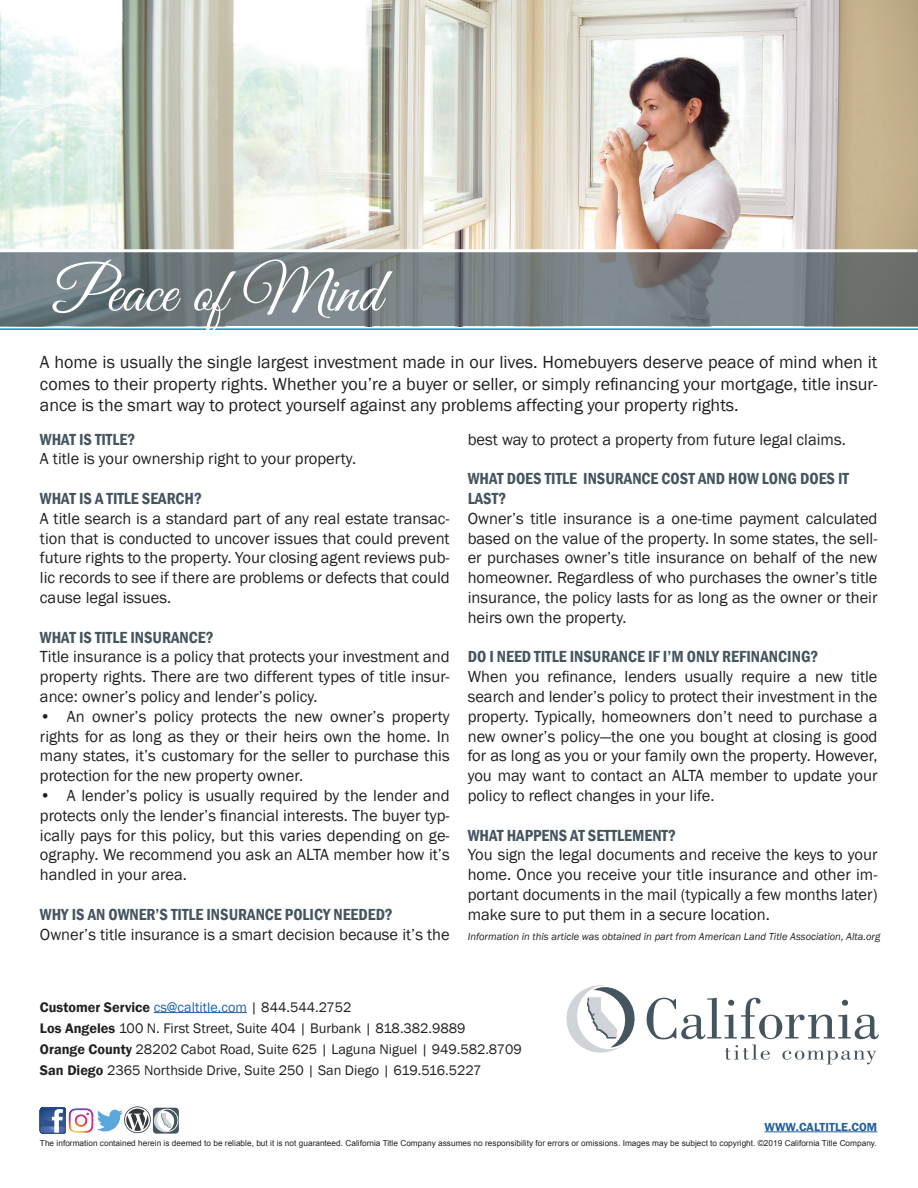
<style>
.page{position:relative;width:918px;height:1188px;background:#fff}
.page>*{position:absolute;margin:0;border:0;box-sizing:border-box;transform-origin:0 0}
.t1{font:63px "Great Vibes";color:#fff}
.t2{font:18px/21.6px "Franklin Gothic";color:#231f20;text-align:justify}
.t3{font:16.5px/19.8px "Franklin Gothic";color:#231f20;text-align:justify}
.t4{font:600 condensed 16.5px/19.8px "Franklin Gothic";color:#45555f}
.t5{font:14.25px "Franklin Gothic";color:#231f20}
.t6{font:600 14.25px "Franklin Gothic";color:#231f20}
.t7{font:600 12px "Franklin Gothic";letter-spacing:.01em;color:#225ea0}
.t8{font:italic 10.5px "Franklin Gothic";color:#231f20}
.t9{font:8.25px "Arial";letter-spacing:.005em;color:#231f20}
.s1{font-weight:400;color:#225ea0}
.s2{font-weight:400}
.s3{font-weight:600}
</style>
<div class="page">
<img style="left:0;top:0;width:918px;height:326px">
<svg style="left:647px;top:998px;width:232px;height:66px"></svg>
<svg style="left:566px;top:985px;width:69px;height:68px"></svg>
<hr style="left:764px;top:1132px;width:113px;height:1px;background:#225ea0">
<svg style="left:40px;top:1108px;width:26px;height:25px"></svg>
<img style="left:68px;top:1108px;width:26px;height:25px">
<svg style="left:97px;top:1106px;width:82px;height:28px"></svg>
<svg style="left:0;top:253px;width:917px;height:73px;background:#747d80"></svg>
<hr style="left:0;top:328px;width:918px;height:2px;background:#0093c7">
<hr style="left:0;top:249px;width:917px;height:3px;background:#fff">
<hr style="left:154px;top:1012px;width:93px;height:1px;background:#225ea0">
<p class="t1" style="left:54px;top:257px;width:329px">Peace of Mind</p>
<p class="t2" style="left:40px;top:352px;width:839px">A home is usually the single largest investment made in our lives. Homebuyers deserve peace of mind when it comes to their property rights. Whether you’re a buyer or seller, or simply refinancing your mortgage, title insur&shy;ance is the smart way to protect yourself against any problems affecting your property rights.</p>
<p class="t4" style="left:40px;top:429px;width:97px">WHAT IS TITLE?</p>
<p class="t3" style="left:40px;top:449px;width:318px">A title is your ownership right to your property.</p>
<p class="t4" style="left:40px;top:488px;width:164px">WHAT IS A TITLE SEARCH?</p>
<p class="t3" style="left:40px;top:509px;width:411px">A title search is a standard part of any real estate transac&shy;tion that is conducted to uncover issues that could prevent future rights to the property. Your closing agent reviews pub&shy;lic records to see if there are problems or defects that could cause legal issues.</p>
<p class="t4" style="left:40px;top:627px;width:175px">WHAT IS TITLE INSURANCE?</p>
<p class="t3" style="left:40px;top:647px;width:411px">Title insurance is a policy that protects your investment and property rights. There are two different types of title insur&shy;ance: owner’s policy and lender’s policy.</p>
<p class="t3" style="left:40px;top:707px;width:411px">• An owner’s policy protects the new owner’s property rights for as long as they or their heirs own the home. In many states, it’s customary for the seller to purchase this protection for the new property owner.</p>
<p class="t3" style="left:40px;top:786px;width:411px">• A lender’s policy is usually required by the lender and protects only the lender’s fi nancial interests. The buyer typ&shy;ically pays for this policy, but this varies depending on ge&shy;ography. We recommend you ask an ALTA member how it’s handled in your area.</p>
<p class="t4" style="left:40px;top:904px;width:354px">WHY IS AN OWNER’S TITLE INSURANCE POLICY NEEDED?</p>
<p class="t3" style="left:40px;top:925px;width:411px">Owner’s title insurance is a smart decision because it’s the</p>
<p class="t3" style="left:468px;top:430px;width:380px">best way to protect a property from future legal claims.</p>
<p class="t4" style="left:468px;top:469px;width:383px">WHAT DOES TITLE INSURANCE COST AND HOW LONG DOES IT<br>LAST?</p>
<p class="t3" style="left:468px;top:509px;width:411px">Owner’s title insurance is a one-time payment calculated based on the value of the property. In some states, the sell&shy;er purchases owner’s title insurance on behalf of the new homeowner. Regardless of who purchases the owner’s title insurance, the policy lasts for as long as the owner or their heirs own the property.</p>
<p class="t4" style="left:468px;top:647px;width:352px">DO I NEED TITLE INSURANCE IF I’M ONLY REFINANCING?</p>
<p class="t3" style="left:468px;top:667px;width:411px">When you refinance, lenders usually require a new title search and lender’s policy to protect their investment in the property. Typically, homeowners don’t need to purchase a new owner’s policy—the one you bought at closing is good for as long as you or your family own the property. However, you may want to contact an ALTA member to update your policy to reflect changes in your life.</p>
<p class="t4" style="left:468px;top:825px;width:210px">WHAT HAPPENS AT SETTLEMENT?</p>
<p class="t3" style="left:468px;top:845px;width:411px">You sign the legal documents and receive the keys to your home. Once you receive your title insurance and other im&shy;portant documents in the mail (typically a few months later) make sure to put them in a secure location.</p>
<p class="t8" style="left:468px;top:930px;width:414px">Information in this article was obtained in part from American Land Title Association, Alta.org</p>
<p class="t6" style="left:40px;top:998px;width:313px">Customer Service <span class="s1">cs@caltitle.com</span> <span class="s2">| 844.544.2752</span></p>
<p class="t5" style="left:40px;top:1019px;width:427px"><span class="s3">Los Angeles</span> 100 N. First Street, Suite 404 | Burbank | 818.382.9889</p>
<p class="t5" style="left:40px;top:1040px;width:483px"><span class="s3">Orange County</span> 28202 Cabot Road, Suite 625 | Laguna Niguel | 949.582.8709</p>
<p class="t5" style="left:40px;top:1061px;width:443px"><span class="s3">San Diego</span> 2365 Northside Drive, Suite 250 | San Diego | 619.516.5227</p>
<p class="t7" style="left:764px;top:1120px;width:114px">WWW.CALTITLE.COM</p>
<p class="t9" style="left:40px;top:1138px;width:838px">The information contained herein is deemed to be reliable, but it is not guaranteed. California Title Company assumes no responsibility for errors or omissions. Images may be subject to copyright. ©2019 California Title Company.</p>
</div>
